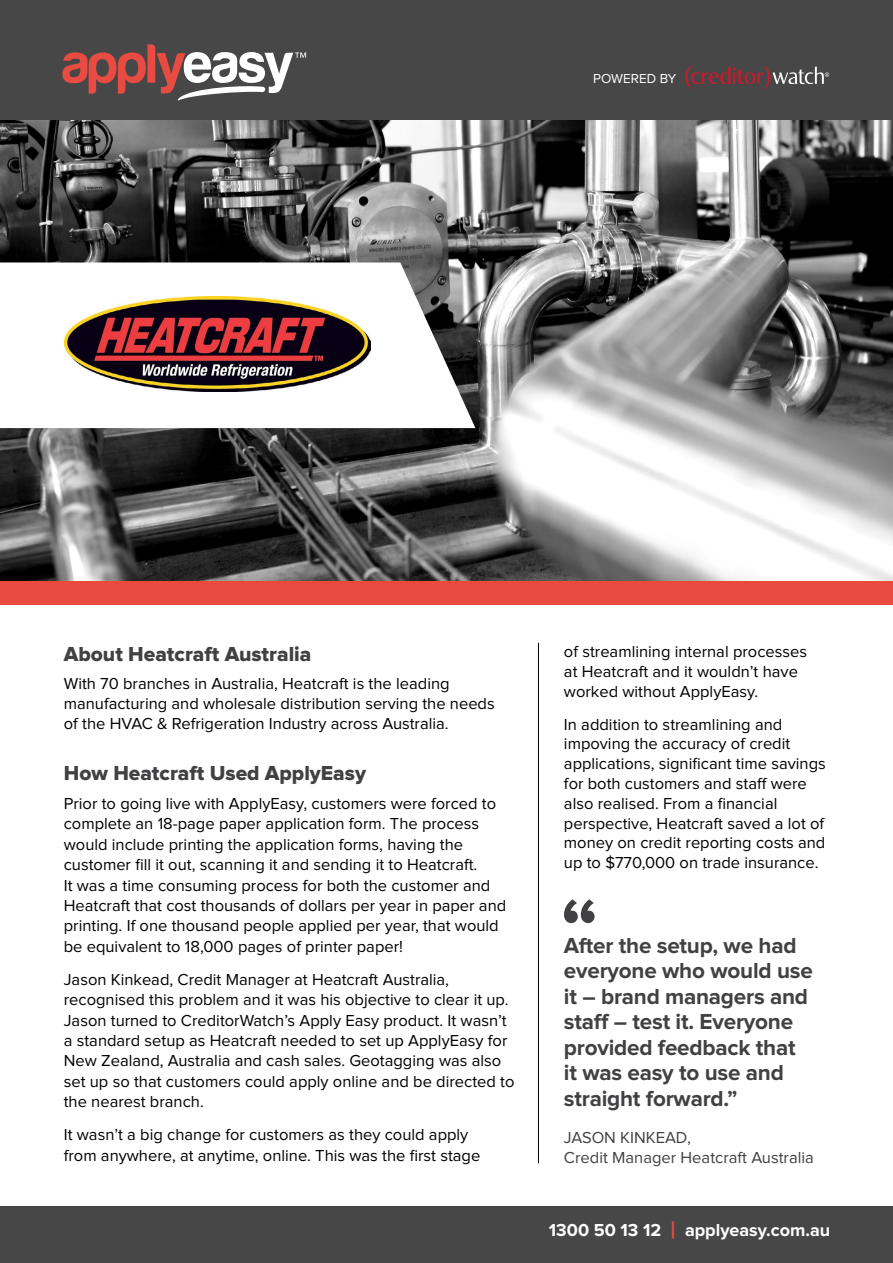
<style>
.page{position:relative;width:893px;height:1263px;background:#fff}
.page>*{position:absolute;margin:0;border:0;box-sizing:border-box;transform-origin:0 0}
.t1{font:700 22.5px/25.5px "Proxima Nova";letter-spacing:-.01em;color:#414042}
.t2{font:21px "Proxima Nova Extrabld";color:#414042}
.t3{font:700 18px "Proxima Nova";color:#fff}
.t4{font:16.5px/20.4px "Proxima Nova";color:#000}
.t5{font:16.5px/19.8px "Proxima Nova";color:#414042}
.t6{font:13.5px "Proxima Nova";color:#fff}
.s1{font-size:24px;color:#e84a40}
</style>
<div class="page">
<img style="left:0;top:120px;width:893px;height:461px">
<div style="left:0;top:581px;width:893px;height:24px;background:#e84a40"></div>
<hr style="left:538px;top:643px;width:1px;height:520px;background:#000">
<div style="left:0;top:1206px;width:893px;height:57px;background:#474747"></div>
<svg style="left:0;top:262px;width:475px;height:166px"></svg>
<img style="left:65px;top:297px;width:306px;height:94px">
<div style="left:0;top:0;width:893px;height:120px;background:#474747"></div>
<svg style="left:564px;top:899px;width:31px;height:24px"></svg>
<svg style="left:62px;top:44px;width:244px;height:56px"></svg>
<svg style="left:685px;top:66px;width:144px;height:23px"></svg>
<p class="t6" style="left:593px;top:73px;width:84px">POWERED BY</p>
<p class="t2" style="left:64px;top:644px;width:249px">About Heatcraft Australia</p>
<p class="t4" style="left:64px;top:674px;width:432px;line-height:19.8px">With 70 branches in Australia, Heatcraft is the leading manufacturing and wholesale distribution serving the needs of the HVAC &amp; Refrigeration Industry across Australia.</p>
<p class="t2" style="left:64px;top:763px;width:304px">How Heatcraft Used ApplyEasy</p>
<p class="t4" style="left:64px;top:794px;width:444px">Prior to going live with ApplyEasy, customers were forced to complete an 18-page paper application form. The process would include printing the application forms, having the customer fill it out, scanning it and sending it to Heatcraft.<br>It was a time consuming process for both the customer and Heatcraft that cost thousands of dollars per year in paper and printing. If one thousand people applied per year, that would be equivalent to 18,000 pages of printer paper!</p>
<p class="t4" style="left:64px;top:970px;width:452px">Jason Kinkead, Credit Manager at Heatcraft Australia, recognised this problem and it was his objective to clear it up.<br>Jason turned to CreditorWatch’s Apply Easy product. It wasn’t a standard setup as Heatcraft needed to set up ApplyEasy for New Zealand, Australia and cash sales. Geotagging was also set up so that customers could apply online and be directed to the nearest branch.</p>
<p class="t4" style="left:64px;top:1125px;width:418px">It wasn’t a big change for customers as they could apply from anywhere, at anytime, online. This was the first stage</p>
<p class="t4" style="left:564px;top:643px;width:245px;line-height:19.8px">of streamlining internal processes at Heatcraft and it wouldn’t have worked without ApplyEasy.</p>
<p class="t4" style="left:564px;top:715px;width:263px;line-height:19.8px">In addition to streamlining and impoving the accuracy of credit applications, significant time savings for both customers and staff were also realised. From a financial perspective, Heatcraft saved a lot of money on credit reporting costs and up to $770,000 on trade insurance.</p>
<h1 class="t1" style="left:564px;top:933px;width:250px">After the setup, we had everyone who would use it – brand managers and staff – test it. Everyone provided feedback that it was easy to use and straight forward.”</h1>
<p class="t5" style="left:564px;top:1128px;width:251px">JASON KINKEAD,<br>Credit Manager Heatcraft Australia</p>
<p class="t3" style="left:549px;top:1221px;width:283px">1300 50 13 12 <span class="s1">|</span> applyeasy.com.au</p>
</div>
